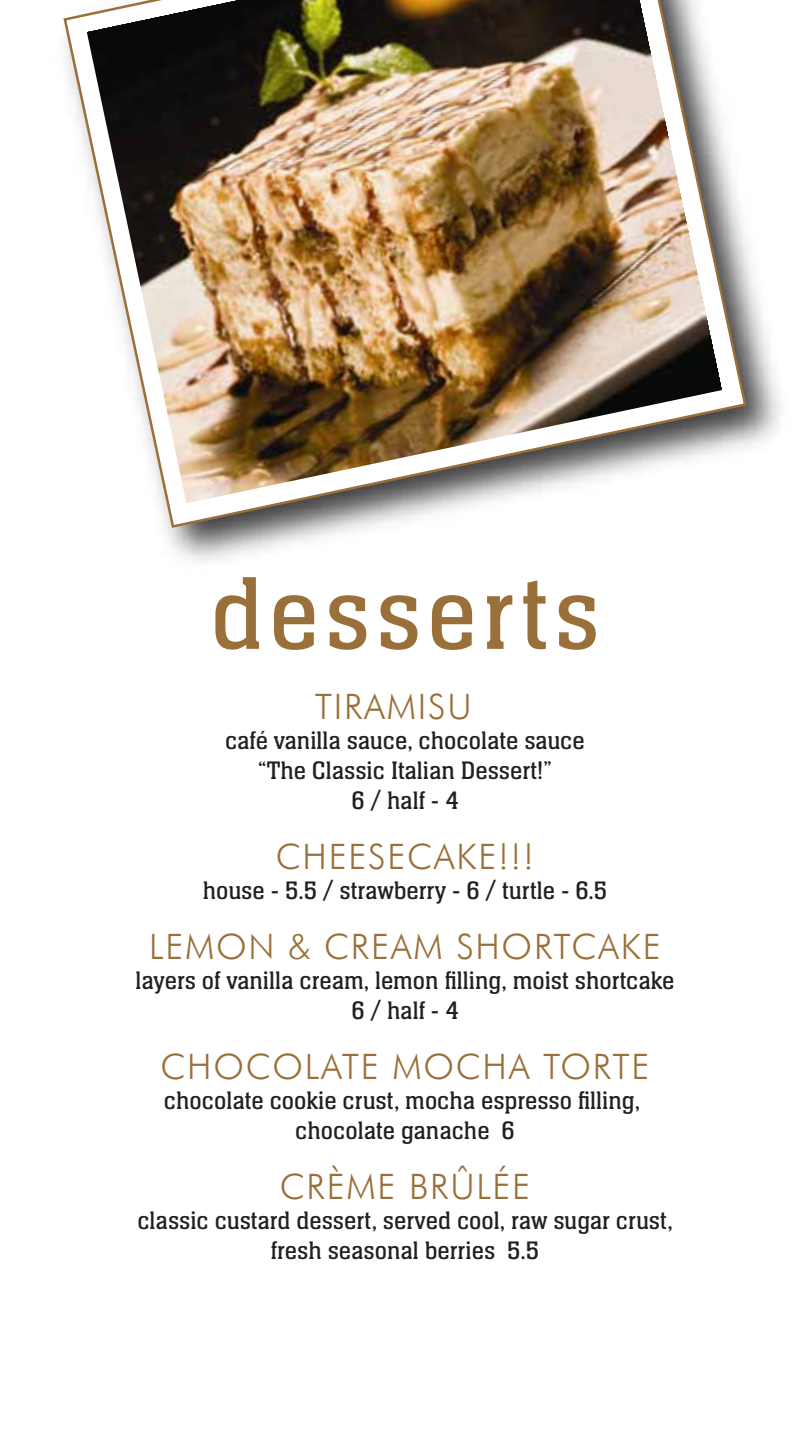
<style>
.page{position:relative;width:810px;height:1440px;background:#fff}
.page>*{position:absolute;margin:0;border:0;box-sizing:border-box;transform-origin:0 0}
.t1{font:107.5px "Neue Aachen Std";letter-spacing:.05em;color:#9a703a}
.t2{font:300 35px "Futura BT";letter-spacing:.05em;color:#99703a}
.t3{font:26.25px/30px "Neue Aachen Std";color:#231f20;text-align:center}
</style>
<div class="page">
<img style="left:166px;top:246px;width:615px;height:316px">
<svg style="left:63px;top:13px;width:685px;height:516px"></svg>
<img style="left:87px;top:0;width:635px;height:503px">
<h1 class="t1" style="left:210px;top:556px;width:391px">desserts</h1>
<h2 class="t2" style="left:315px;top:685px;width:158px">TIRAMISU</h2>
<p class="t3" style="left:225px;top:725px;width:361px">café vanilla sauce, chocolate sauce “The Classic Italian Dessert!”<br>6 / half - 4</p>
<h2 class="t2" style="left:276px;top:835px;width:260px">CHEESECAKE!!!</h2>
<p class="t3" style="left:203px;top:875px;width:406px">house - 5.5 / strawberry - 6 / turtle - 6.5</p>
<h2 class="t2" style="left:149px;top:925px;width:513px">LEMON &amp; CREAM SHORTCAKE</h2>
<p class="t3" style="left:136px;top:965px;width:540px">layers of vanilla cream, lemon filling, moist shortcake<br>6 / half - 4</p>
<h2 class="t2" style="left:160px;top:1045px;width:491px">CHOCOLATE MOCHA TORTE</h2>
<p class="t3" style="left:164px;top:1085px;width:478px">chocolate cookie crust, mocha espresso filling, chocolate ganache 6</p>
<h2 class="t2" style="left:280px;top:1165px;width:252px">CRÈME BRÛLÉE</h2>
<p class="t3" style="left:137px;top:1205px;width:537px">classic custard dessert, served cool, raw sugar crust, fresh seasonal berries 5.5</p>
</div>
